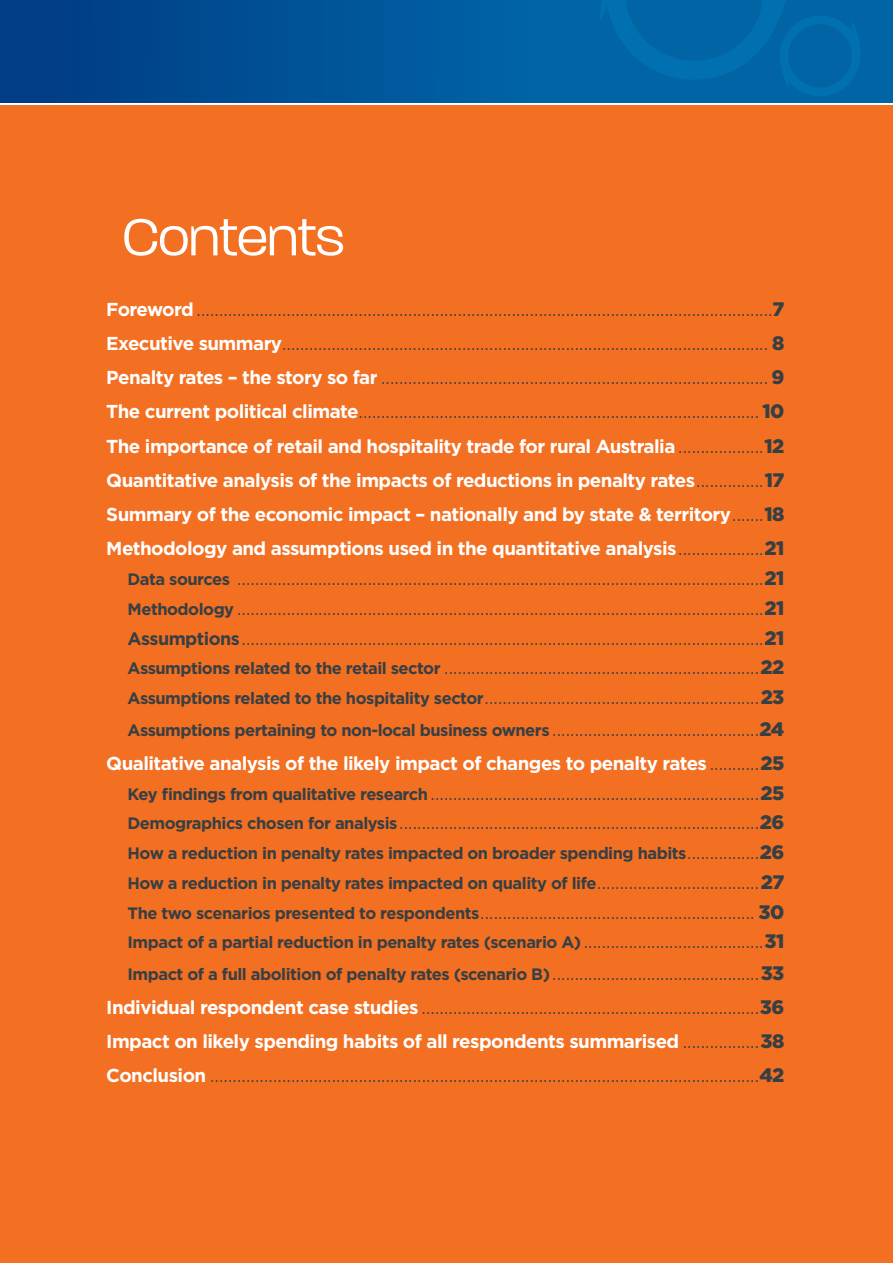
<style>
.page{position:relative;width:893px;height:1263px;background:#fff}
.page>*{position:absolute;margin:0;border:0;box-sizing:border-box;transform-origin:0 0}
.Head{font:300 61.5px "V Paralucent";letter-spacing:-.01em;color:#fff}
.Body{font:300 22.5px "Gotham";color:#363f44}
.Body-2{font:700 18.75px "Gotham";letter-spacing:-.03em;color:#fff}
.Body-3{font:700 16.5px "Gotham";letter-spacing:-.03em;color:#363f44}
.s1{font-weight:700;font-size:18.75px;color:#fff}
.s2{font-weight:900;font-size:19.5px}
.s3{font-weight:300;font-size:22.5px;color:#363f44}
.s4{font-weight:900;font-size:19.5px;color:#363f44}
.s5{font-weight:700;font-size:16.5px}
.s6{font-weight:700;font-size:18px}
.s7{font-weight:300;font-size:22.5px}
</style>
<div class="page">
<svg style="left:0;top:0;width:893px;height:102px;background:#005196"></svg>
<svg style="left:581px;top:0;width:282px;height:101px;background:#0066a7"></svg>
<div style="left:0;top:106px;width:893px;height:1157px;background:#f36f21"></div>
<p class="Head" style="left:122px;top:204px;width:224px">Contents</p>
<p class="Body" style="left:106px;top:293px;width:680px"><span class="s1">Foreword</span> ................................................................................................................................<span class="s2">7</span></p>
<p class="Body" style="left:106px;top:328px;width:680px"><span class="s1">Executive summary</span>............................................................................................................ <span class="s2">8</span></p>
<p class="Body" style="left:106px;top:362px;width:680px"><span class="s1">Penalty rates – the story so far</span> ...................................................................................... <span class="s2">9</span></p>
<p class="Body" style="left:106px;top:396px;width:680px"><span class="s1">The current political climate</span>......................................................................................... <span class="s2">10</span></p>
<p class="Body-2" style="left:106px;top:434px;width:680px">The importance of retail and hospitality trade for rural Australia <span class="s3">...................</span><span class="s4">12</span></p>
<p class="Body-2" style="left:106px;top:468px;width:680px">Quantitative analysis of the impacts of reductions in penalty rates<span class="s3">...............</span><span class="s4">17</span></p>
<p class="Body-2" style="left:106px;top:502px;width:680px">Summary of the economic impact – nationally and by state &amp; territory<span class="s3">.......</span><span class="s4">18</span></p>
<p class="Body-2" style="left:106px;top:536px;width:680px">Methodology and assumptions used in the quantitative analysis<span class="s3">...................</span><span class="s4">21</span></p>
<p class="Body" style="left:128px;top:563px;width:658px"><span class="s5">Data sources</span> .....................................................................................................................<span class="s2">21</span></p>
<p class="Body" style="left:128px;top:593px;width:658px"><span class="s5">Methodology</span> .....................................................................................................................<span class="s2">21</span></p>
<p class="Body" style="left:128px;top:622px;width:658px"><span class="s6">Assumptions</span>....................................................................................................................<span class="s2">21</span></p>
<p class="Body" style="left:128px;top:652px;width:658px"><span class="s5">Assumptions related to the retail sector</span> ......................................................................<span class="s2">22</span></p>
<p class="Body" style="left:128px;top:682px;width:658px"><span class="s5">Assumptions related to the hospitality sector</span>.............................................................<span class="s2">23</span></p>
<p class="Body-3" style="left:128px;top:719px;width:658px">Assumptions pertaining to non-local business owners <span class="s7">..............................................</span><span class="s2">24</span></p>
<p class="Body-2" style="left:106px;top:751px;width:680px">Qualitative analysis of the likely impact of changes to penalty rates<span class="s3">...........</span><span class="s4">25</span></p>
<p class="Body" style="left:128px;top:777px;width:658px"><span class="s5">Key findings from qualitative research</span> .........................................................................<span class="s2">25</span></p>
<p class="Body" style="left:128px;top:807px;width:658px"><span class="s5">Demographics chosen for analysis</span>................................................................................<span class="s2">26</span></p>
<p class="Body-3" style="left:128px;top:842px;width:658px">How a reduction in penalty rates impacted on broader spending habits<span class="s7">................</span><span class="s2">26</span></p>
<p class="Body-3" style="left:128px;top:872px;width:658px">How a reduction in penalty rates impacted on quality of life<span class="s7">....................................</span><span class="s2">27</span></p>
<p class="Body" style="left:128px;top:896px;width:658px"><span class="s5">The two scenarios presented to respondents</span>............................................................. <span class="s2">30</span></p>
<p class="Body-3" style="left:128px;top:931px;width:658px">Impact of a partial reduction in penalty rates (scenario A) <span class="s7">........................................</span><span class="s2">31</span></p>
<p class="Body-3" style="left:128px;top:963px;width:658px">Impact of a full abolition of penalty rates (scenario B)<span class="s7">..............................................</span><span class="s2">33</span></p>
<p class="Body" style="left:106px;top:991px;width:680px"><span class="s1">Individual respondent case studies</span> ...........................................................................<span class="s2">36</span></p>
<p class="Body-2" style="left:106px;top:1029px;width:680px">Impact on likely spending habits of all respondents summarised <span class="s3">.................</span><span class="s4">38</span></p>
<p class="Body" style="left:106px;top:1060px;width:680px"><span class="s1">Conclusion</span> ..........................................................................................................................<span class="s2">42</span></p>
</div>
